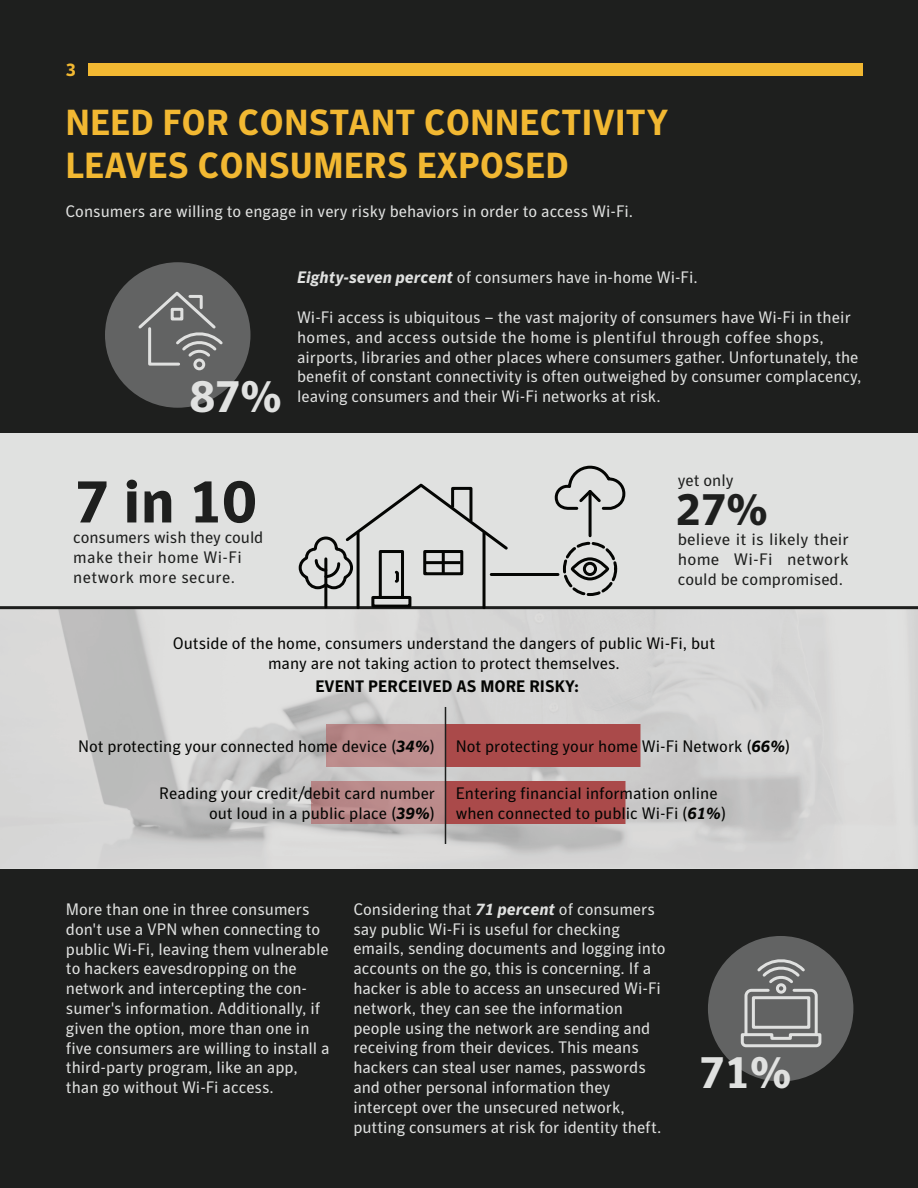
<style>
.page{position:relative;width:918px;height:1188px;background:#fff}
.page>*{position:absolute;margin:0;border:0;box-sizing:border-box;transform-origin:0 0}
.t1{font:700 60px "Symantec Sans";color:#1e1f1e}
.t2{font:700 45px "Symantec Sans";color:#e0e1e0}
.t3{font:700 45px "Symantec Sans";color:#1e1f1e}
.t4{font:700 36px/43.2px "Symantec Sans";color:#f2b832}
.t5{font:700 18px "Symantec Sans";color:#f2b832}
.t6{font:16.5px/19.8px "Symantec Sans";color:#e0e1e0}
.t7{font:16.5px/19.8px "Symantec Sans";color:#040503}
.t8{font:16.5px/19.8px "Symantec Sans";letter-spacing:.005em;color:#1e1f1e;text-align:justify}
.t9{font:16.5px/19.8px "Symantec Sans";letter-spacing:.025em;color:#1e1f1e}
.t10{font:700 16.5px "Symantec Sans";color:#040503}
.s1{font-weight:700;font-style:italic}
</style>
<div class="page">
<div style="left:0;top:868px;width:918px;height:320px;background:#1e1f1e"></div>
<div style="left:708px;top:936px;width:145px;height:145px;background:#626363;border-radius:50%"></div>
<svg style="left:740px;top:959px;width:82px;height:89px"></svg>
<div style="left:752px;top:996px;width:58px;height:33px;border:3px solid #e0e1e0"></div>
<img style="left:312px;top:781px;width:133px;height:43px">
<div style="left:446px;top:781px;width:180px;height:43px;background:#aa4a4a"></div>
<img style="left:327px;top:724px;width:118px;height:43px">
<div style="left:446px;top:724px;width:194px;height:43px;background:#aa4a4a"></div>
<hr style="left:445px;top:707px;width:1px;height:137px;background:#1e1f1e">
<div style="left:0;top:431px;width:918px;height:177px;background:#e0e1e0"></div>
<hr style="left:0;top:606px;width:918px;height:3px;background:#1e1f1e">
<hr style="left:357px;top:533px;width:3px;height:75px;background:#040503">
<hr style="left:483px;top:533px;width:3px;height:75px;background:#040503">
<div style="left:379px;top:550px;width:25px;height:49px;border:3px solid #040503"></div>
<div style="left:371px;top:596px;width:40px;height:12px;border:3px solid #040503"></div>
<hr style="left:324px;top:559px;width:3px;height:48px;background:#040503">
<svg style="left:298px;top:483px;width:210px;height:108px"></svg>
<div style="left:563px;top:542px;width:54px;height:54px;border:3px dashed #040503;border-radius:50%"></div>
<div style="left:571px;top:557px;width:38px;height:23px;border:3px solid #040503;border-radius:50%"></div>
<div style="left:583px;top:562px;width:14px;height:14px;border:3px solid #040503;border-radius:50%"></div>
<hr style="left:589px;top:491px;width:3px;height:45px;background:#040503">
<svg style="left:554px;top:465px;width:72px;height:46px"></svg>
<hr style="left:491px;top:573px;width:67px;height:3px;background:#040503">
<div style="left:0;top:0;width:918px;height:432px;background:#1e1f1e"></div>
<div style="left:105px;top:262px;width:145px;height:146px;background:#626363;border-radius:50%"></div>
<div style="left:193px;top:359px;width:12px;height:11px;border:3px solid #e0e1e0;border-radius:50%"></div>
<svg style="left:138px;top:291px;width:85px;height:76px"></svg>
<div style="left:171px;top:308px;width:12px;height:12px;border:3px solid #e0e1e0"></div>
<div style="left:88px;top:63px;width:774px;height:13px;background:#f2b832"></div>
<p class="t5" style="left:66px;top:59px;width:12px">3</p>
<h3 class="t4" style="left:65px;top:101px;width:604px">NEED FOR CONSTANT CONNECTIVITY<br>LEAVES CONSUMERS EXPOSED</h3>
<p class="t6" style="left:65px;top:202px;width:569px">Consumers are willing to engage in very risky behaviors in order to access Wi-Fi.</p>
<h2 class="t2" style="left:190px;top:369px;width:93px">87%</h2>
<p class="t6" style="left:297px;top:268px;width:402px"><span class="s1">Eighty-seven percent</span> of consumers have in-home Wi-Fi.</p>
<p class="t6" style="left:297px;top:307px;width:566px">Wi-Fi access is ubiquitous – the vast majority of consumers have Wi-Fi in their homes, and access outside the home is plentiful through coffee shops, airports, libraries and other places where consumers gather. Unfortunately, the benefit of constant connectivity is often outweighed by consumer complacency, leaving consumers and their Wi-Fi networks at risk.</p>
<h1 class="t1" style="left:75px;top:466px;width:183px">7 in 10</h1>
<p class="t8" style="left:73px;top:527px;width:192px">consumers wish they could</p>
<p class="t9" style="left:73px;top:547px;width:170px">make their home Wi-Fi network more secure.</p>
<p class="t8" style="left:678px;top:470px;width:57px">yet only</p>
<h2 class="t3" style="left:676px;top:482px;width:93px">27%</h2>
<p class="t8" style="left:678px;top:529px;width:173px">believe it is likely their home Wi-Fi network could be compromised.</p>
<p class="t7" style="left:173px;top:634px;width:544px;text-align:center">Outside of the home, consumers understand the dangers of public Wi-Fi, but many are not taking action to protect themselves.</p>
<p class="t10" style="left:315px;top:677px;width:265px">EVENT PERCEIVED AS MORE RISKY:</p>
<p class="t7" style="left:78px;top:736px;width:359px">Not protecting your connected home device (<span class="s1">34%</span>)</p>
<p class="t7" style="left:456px;top:736px;width:336px">Not protecting your home Wi-Fi Network (<span class="s1">66%</span>)</p>
<p class="t7" style="left:159px;top:783px;width:277px;text-align:right">Reading your credit/debit card number out loud in a public place (<span class="s1">39%</span>)</p>
<p class="t7" style="left:456px;top:783px;width:272px">Entering financial information online when connected to public Wi-Fi (<span class="s1">61%</span>)</p>
<p class="t6" style="left:66px;top:899px;width:265px">More than one in three consumers don't use a VPN when connecting to public Wi-Fi, leaving them vulnerable to hackers eavesdropping on the network and intercepting the con&shy;sumer's information. Additionally, if given the option, more than one in five consumers are willing to install a third-party program, like an app, than go without Wi-Fi access.</p>
<p class="t6" style="left:353px;top:899px;width:314px">Considering that <span class="s1">71 percent</span> of consumers say public Wi-Fi is useful for checking emails, sending documents and logging into accounts on the go, this is concerning. If a hacker is able to access an unsecured Wi-Fi network, they can see the information people using the network are sending and receiving from their devices. This means hackers can steal user names, passwords and other personal information they intercept over the unsecured network, putting consumers at risk for identity theft.</p>
<h2 class="t2" style="left:700px;top:1046px;width:93px">71%</h2>
</div>
